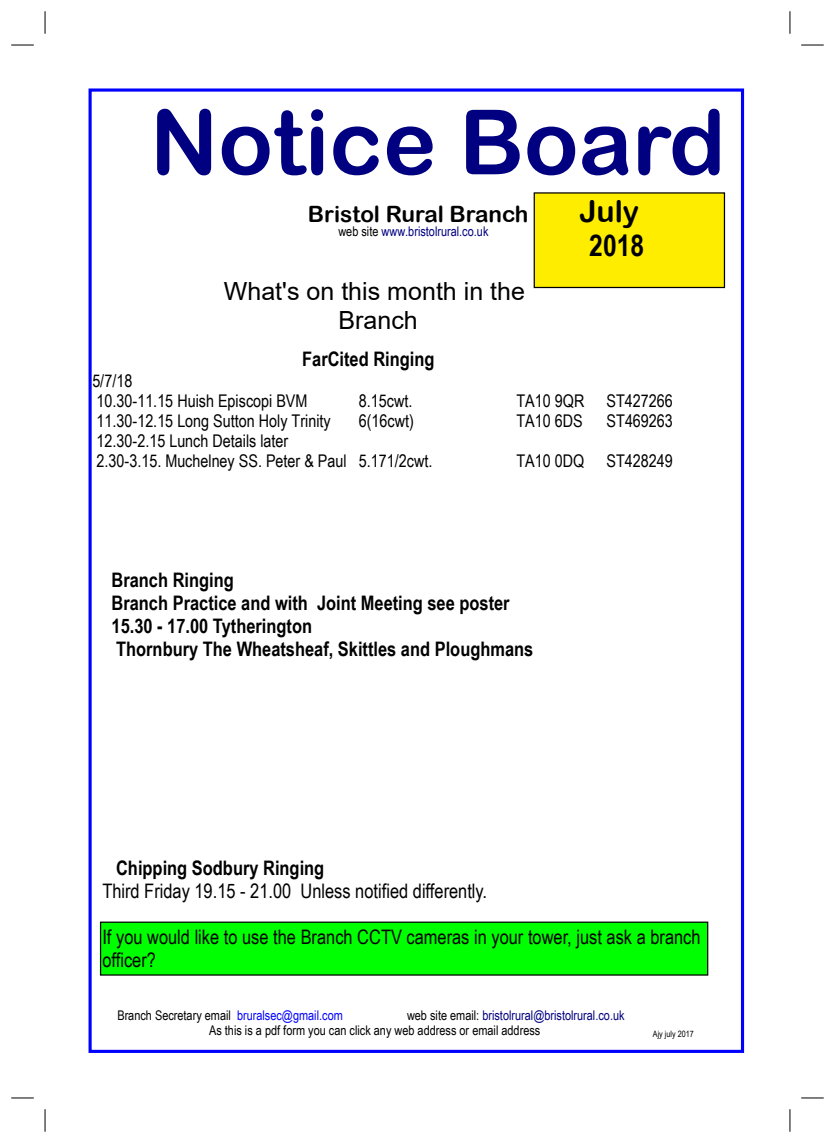
<style>
.page{position:relative;width:835px;height:1143px;background:#fff}
.page>*{position:absolute;margin:0;border:0;box-sizing:border-box;transform-origin:0 0}
.t1{font:90px "Arial Rounded MT Bold";color:#000080}
.t2{font:30px "Arial Rounded MT Bold";color:#000}
.t3{font:700 30px "Arial Narrow";color:#000}
.t4{font:25px/28.6px "Arial";color:#000;text-align:center}
.t5{font:22.5px "Arial Rounded MT Bold";color:#000}
.t6{font:700 20px/23px "Arial Narrow";color:#000}
.t7{font:20px/23px "Arial Narrow";color:#000}
.t8{font:17.5px/20.1px "Arial Narrow";color:#000}
.t9{font:13.25px/15.2px "Arial Narrow";color:#000}
.t10{font:13.25px "Arial Narrow";color:#000080}
.t11{font:8.75px "Arial Narrow";color:#000}
.s1{color:#000}
.s2{color:#00f}
.s3{color:#000080}
</style>
<div class="page">
<div style="left:100px;top:921px;width:608px;height:54px;background:#0f0;border:1px solid #000"></div>
<div style="left:88px;top:88px;width:655px;height:964px;border:3px solid #00f"></div>
<div style="left:533px;top:192px;width:191px;height:96px;background:#ffed00;border:1px solid #000"></div>
<svg style="left:11px;top:45px;width:23px;height:1px"></svg>
<svg style="left:11px;top:1097px;width:23px;height:1px"></svg>
<svg style="left:801px;top:45px;width:22px;height:1px"></svg>
<svg style="left:801px;top:1097px;width:22px;height:1px"></svg>
<svg style="left:789px;top:11px;width:1px;height:23px"></svg>
<svg style="left:45px;top:11px;width:1px;height:23px"></svg>
<svg style="left:45px;top:1109px;width:1px;height:22px"></svg>
<svg style="left:789px;top:1109px;width:1px;height:22px"></svg>
<h1 class="t1" style="left:150px;top:109px;width:576px">Notice Board</h1>
<p class="t5" style="left:308px;top:205px;width:222px">Bristol Rural Branch</p>
<h2 class="t2" style="left:579px;top:200px;width:61px">July</h2>
<h2 class="t3" style="left:589px;top:234px;width:56px">2018</h2>
<p class="t10" style="left:338px;top:227px;width:151px"><span class="s1">web site</span> www.bristolrural.co.uk</p>
<h3 class="t4" style="left:224px;top:279px;width:302px">What's on this month in the<br>Branch</h3>
<p class="t6" style="left:302px;top:349px;width:134px">FarCited Ringing</p>
<p class="t8" style="left:92px;top:372px;width:216px">5/7/18<br>10.30-11.15 Huish Episcopi BVM</p>
<p class="t8" style="left:358px;top:392px;width:55px">8.15cwt.</p>
<p class="t8" style="left:516px;top:392px;width:69px">TA10 9QR</p>
<p class="t8" style="left:606px;top:392px;width:68px">ST427266</p>
<p class="t8" style="left:97px;top:412px;width:235px">11.30-12.15 Long Sutton Holy Trinity</p>
<p class="t8" style="left:358px;top:412px;width:57px">6(16cwt)</p>
<p class="t8" style="left:516px;top:412px;width:68px">TA10 6DS</p>
<p class="t8" style="left:606px;top:412px;width:68px">ST469263</p>
<p class="t8" style="left:97px;top:432px;width:337px">12.30-2.15 Lunch Details later<br>2.30-3.15. Muchelney SS. Peter &amp; Paul 5.171/2cwt.</p>
<p class="t8" style="left:516px;top:452px;width:69px">TA10 0DQ</p>
<p class="t8" style="left:606px;top:452px;width:68px">ST428249</p>
<p class="t6" style="left:111px;top:570px;width:423px">Branch Ringing<br>Branch Practice and with Joint Meeting see poster 15.30 - 17.00 Tytherington<br>Thornbury The Wheatsheaf, Skittles and Ploughmans</p>
<p class="t6" style="left:116px;top:858px;width:209px">Chipping Sodbury Ringing</p>
<p class="t7" style="left:102px;top:881px;width:386px">Third Friday 19.15 - 21.00 Unless notified differently.</p>
<p class="t7" style="left:102px;top:927px;width:599px">If you would like to use the Branch CCTV cameras in your tower, just ask a branch officer?</p>
<p class="t9" style="left:117px;top:1008px;width:227px">Branch Secretary email <span class="s2">bruralsec@gmail.com</span></p>
<p class="t9" style="left:209px;top:1008px;width:417px;text-indent:198px">web site email: <span class="s3">bristolrural@bristolrural.co.uk<br></span>As this is a pdf form you can click any web address or email address</p>
<p class="t11" style="left:652px;top:1030px;width:42px">Ajy july 2017</p>
</div>
